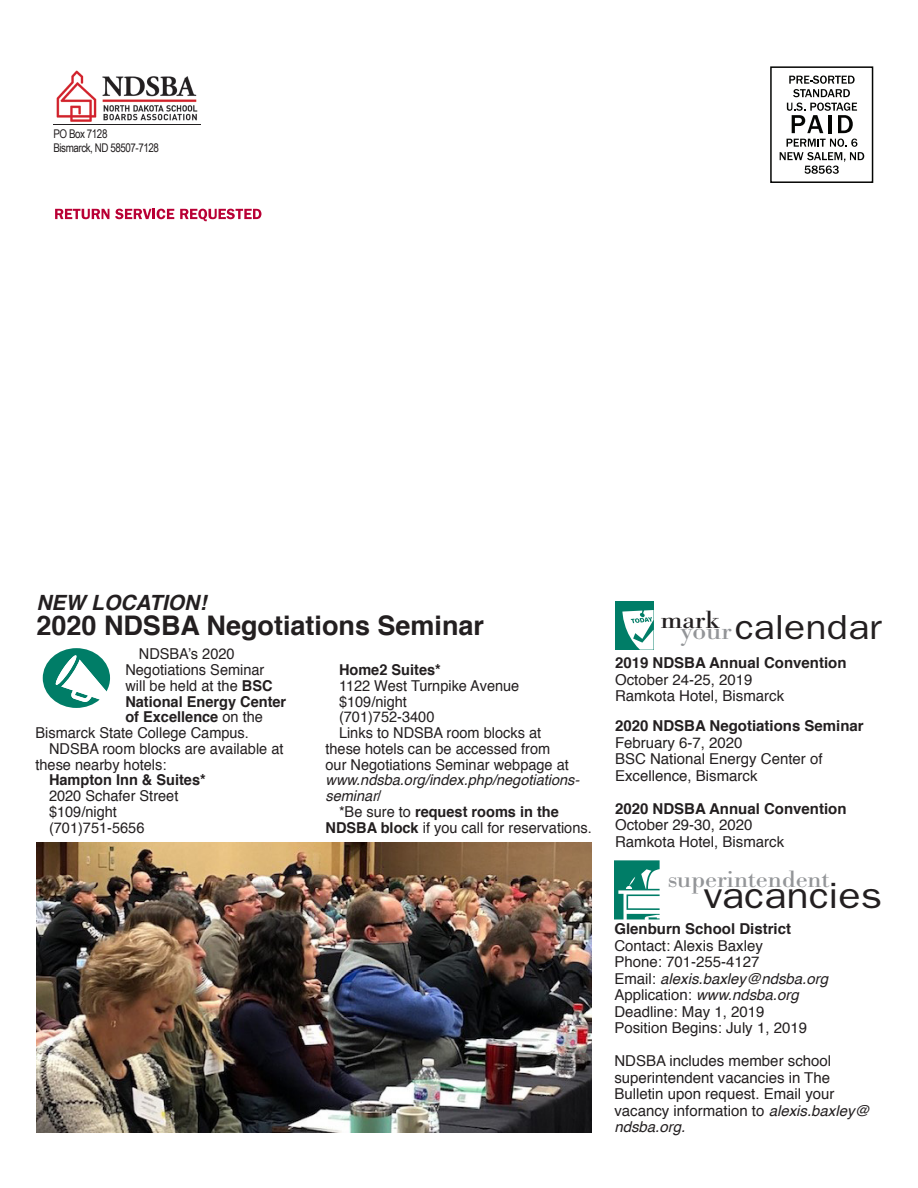
<style>
.page{position:relative;width:918px;height:1188px;background:#fff}
.page>*{position:absolute;margin:0;border:0;box-sizing:border-box;transform-origin:0 0}
.t1{font:36.75px "Franklin Gothic";color:#231f20;scale:1.13 1}
.t2{font:34.95px "Franklin Gothic";color:#231f20;scale:1.13 1}
.t3{font:700 27px "Helvetica";color:#231f20}
.t4{font:24.45px "Bodoni BE";color:#231f20;scale:1.13 1}
.t5{font:23.25px "Bodoni BE";color:#939598;scale:1.13 1}
.t6{font:italic 700 21px "Helvetica";color:#231f20}
.t7{font:15px/15.8px "Helvetica";color:#231f20}
.t8{font:700 15px "Helvetica";color:#231f20}
.t9{font:italic 15px "Helvetica";color:#231f20}
.t10{font:12px/14.4px "Arial Narrow";letter-spacing:-.035em;color:#231f20}
.s1{font-weight:700}
.s2{font-weight:400}
.s3{font-style:italic}
.s4{font-family:"Bodoni BE";font-size:24.45px;color:#939598}
.s5{font-style:normal}
</style>
<div class="page">
<img style="left:56px;top:70px;width:142px;height:52px">
<hr style="left:53px;top:124px;width:148px;height:1px;background:#231f20">
<svg style="left:55px;top:209px;width:54px;height:10px"></svg>
<svg style="left:115px;top:209px;width:59px;height:10px"></svg>
<svg style="left:180px;top:209px;width:81px;height:12px"></svg>
<svg style="left:789px;top:76px;width:66px;height:21px"></svg>
<svg style="left:787px;top:103px;width:70px;height:30px"></svg>
<svg style="left:780px;top:139px;width:84px;height:35px"></svg>
<div style="left:770px;top:66px;width:103px;height:117px;border:2px solid #040503"></div>
<div style="left:616px;top:601px;width:38px;height:49px;background:#007d67"></div>
<svg style="left:622px;top:610px;width:32px;height:40px"></svg>
<svg style="left:615px;top:860px;width:45px;height:59px"></svg>
<svg style="left:43px;top:648px;width:67px;height:60px"></svg>
<img style="left:36px;top:842px;width:556px;height:291px">
<p class="t10" style="left:53px;top:126px;width:107px">PO Box 7128<br>Bismarck, ND 58507-7128</p>
<p class="t6" style="left:36px;top:585px;width:171px">NEW LOCATION!</p>
<p class="t3" style="left:36px;top:604px;width:449px">2020 NDSBA Negotiations Seminar</p>
<p class="t7" style="left:139px;top:647px;width:97px">NDSBA’s 2020</p>
<p class="t7" style="left:125px;top:662px;width:141px">Negotiations Seminar</p>
<p class="t7" style="left:125px;top:678px;width:149px">will be held at the <span class="s1">BSC</span></p>
<p class="t8" style="left:125px;top:689px;width:162px">National Energy Center</p>
<p class="t8" style="left:125px;top:705px;width:139px">of Excellence <span class="s2">on the</span></p>
<p class="t7" style="left:36px;top:725px;width:215px">Bismarck State College Campus.</p>
<p class="t7" style="left:36px;top:741px;width:250px;text-indent:13px">NDSBA room blocks are available at these nearby hotels:</p>
<p class="t8" style="left:49px;top:768px;width:158px">Hampton Inn &amp; Suites*</p>
<p class="t7" style="left:49px;top:788px;width:131px">2020 Schafer Street</p>
<p class="t7" style="left:49px;top:804px;width:69px">$109/night</p>
<p class="t7" style="left:49px;top:820px;width:97px">(701)751-5656</p>
<p class="t8" style="left:339px;top:658px;width:103px">Home2 Suites*</p>
<p class="t7" style="left:339px;top:678px;width:182px">1122 West Turnpike Avenue</p>
<p class="t7" style="left:339px;top:694px;width:69px">$109/night</p>
<p class="t7" style="left:339px;top:710px;width:97px">(701)752-3400</p>
<p class="t7" style="left:326px;top:725px;width:256px;text-indent:14px">Links to NDSBA room blocks at these hotels can be accessed from<br>our Negotiations Seminar webpage at <span class="s3">www.ndsba.org/index.php/negotiations&shy;seminar</span>/</p>
<p class="t7" style="left:326px;top:804px;width:268px;text-indent:14px">*Be sure to <span class="s1">request rooms in the<br>NDSBA block</span> if you call for reservations.</p>
<p class="t4" style="left:661px;top:605px;width:54px">mark</p>
<p class="t8" style="left:615px;top:651px;width:233px">2019 NDSBA Annual Convention</p>
<p class="t7" style="left:615px;top:672px;width:139px">October 24-25, 2019</p>
<p class="t7" style="left:615px;top:688px;width:171px">Ramkota Hotel, Bismarck</p>
<p class="t8" style="left:615px;top:714px;width:250px">2020 NDSBA Negotiations Seminar</p>
<p class="t7" style="left:615px;top:735px;width:129px">February 6-7, 2020</p>
<p class="t7" style="left:615px;top:751px;width:209px;line-height:16.5px">BSC National Energy Center of<br>Excellence, Bismarck</p>
<p class="t8" style="left:615px;top:796px;width:233px">2020 NDSBA Annual Convention</p>
<p class="t7" style="left:615px;top:817px;width:139px">October 29-30, 2020</p>
<p class="t7" style="left:615px;top:834px;width:171px">Ramkota Hotel, Bismarck</p>
<p class="t5" style="left:668px;top:866px;width:144px">superintendent</p>
<p class="t2" style="left:680px;top:607px;width:180px"><span class="s4">your</span> calendar</p>
<p class="t1" style="left:704px;top:874px;width:160px">vacancies</p>
<p class="t8" style="left:614px;top:917px;width:178px">Glenburn School District</p>
<p class="t7" style="left:614px;top:938px;width:150px">Contact: Alexis Baxley</p>
<p class="t7" style="left:614px;top:954px;width:147px">Phone: 701-255-4127</p>
<p class="t9" style="left:614px;top:966px;width:215px"><span class="s5">Email:</span> alexis.baxley@ndsba.org</p>
<p class="t9" style="left:614px;top:983px;width:186px"><span class="s5">Application:</span> www.ndsba.org</p>
<p class="t7" style="left:614px;top:1004px;width:152px">Deadline: May 1, 2019</p>
<p class="t7" style="left:614px;top:1020px;width:194px">Position Begins: July 1, 2019</p>
<p class="t7" style="left:614px;top:1053px;width:257px;line-height:16.5px">NDSBA includes member school superintendent vacancies in The<br>Bulletin upon request. Email your vacancy information to <span class="s3">alexis.baxley@ ndsba.org.</span></p>
</div>
